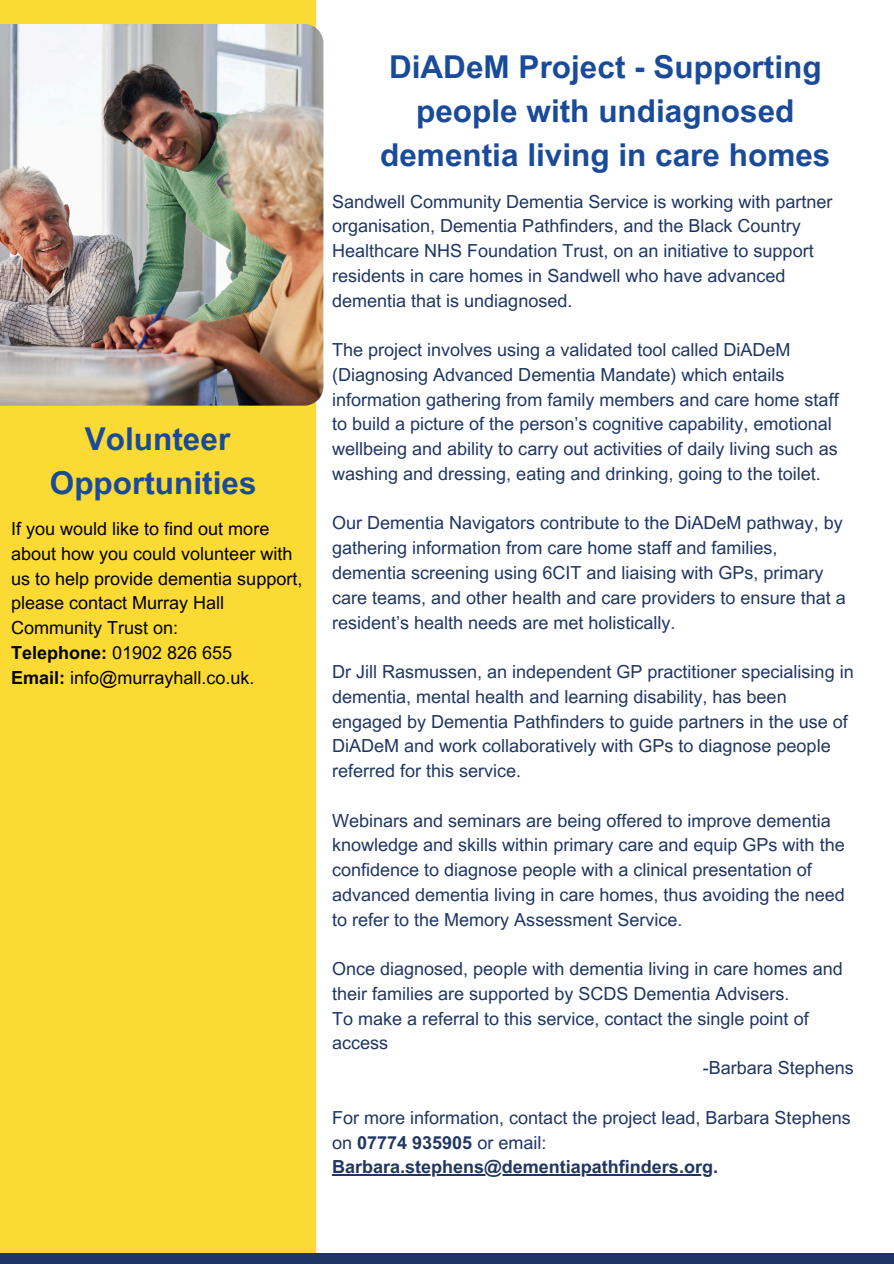
<style>
.page{position:relative;width:894px;height:1264px;background:#fff}
.page>*{position:absolute;margin:0;border:0;box-sizing:border-box;transform-origin:0 0}
.t1{font:700 31.5px/43.8px "Arial MT Pro";color:#1a4b9a;text-align:center}
.t2{font:18px/24.8px "Arial MT Pro";color:#1f3664}
.t3{font:18px/24.8px "Arial MT Pro";color:#000}
.t4{font:700 18px "Arial MT Pro";color:#1f3664}
.s1{font-weight:700}
</style>
<div class="page">
<div style="left:0;top:0;width:324px;height:1253px;background:#fbdb33"></div>
<div style="left:0;top:1253px;width:893px;height:10px;background:#1f3664"></div>
<img style="left:0;top:24px;width:323px;height:381px">
<hr style="left:332px;top:1174px;width:380px;height:1px;background:#1f3664">
<p class="t1" style="left:50px;top:421px;width:208px">Volunteer<br>Opportunities</p>
<p class="t3" style="left:11px;top:518px;width:293px">If you would like to find out more about how you could volunteer with us to help provide dementia support, please contact Murray Hall<br>Community Trust on:</p>
<p class="t3" style="left:11px;top:642px;width:223px"><span class="s1">Telephone:</span> 01902 826 655</p>
<p class="t3" style="left:11px;top:667px;width:245px"><span class="s1">Email:</span> info@murrayhall.co.uk.</p>
<p class="t1" style="left:380px;top:49px;width:451px">DiADeM Project - Supporting people with undiagnosed dementia living in care homes</p>
<h1 class="t2" style="left:332px;top:191px;width:502px">Sandwell Community Dementia Service is working with partner organisation, Dementia Pathfinders, and the Black Country Healthcare NHS Foundation Trust, on an initiative to support residents in care homes in Sandwell who have advanced dementia that is undiagnosed.</h1>
<p class="t2" style="left:332px;top:340px;width:508px">The project involves using a validated tool called DiADeM (Diagnosing Advanced Dementia Mandate) which entails information gathering from family members and care home staff to build a picture of the person’s cognitive capability, emotional wellbeing and ability to carry out activities of daily living such as washing and dressing, eating and drinking, going to the toilet.</p>
<p class="t2" style="left:332px;top:513px;width:515px">Our Dementia Navigators contribute to the DiADeM pathway, by gathering information from care home staff and families, dementia screening using 6CIT and liaising with GPs, primary care teams, and other health and care providers to ensure that a resident’s health needs are met holistically.</p>
<p class="t2" style="left:332px;top:661px;width:523px">Dr Jill Rasmussen, an independent GP practitioner specialising in dementia, mental health and learning disability, has been engaged by Dementia Pathfinders to guide partners in the use of DiADeM and work collaboratively with GPs to diagnose people referred for this service.</p>
<h1 class="t2" style="left:332px;top:810px;width:514px">Webinars and seminars are being offered to improve dementia knowledge and skills within primary care and equip GPs with the confidence to diagnose people with a clinical presentation of advanced dementia living in care homes, thus avoiding the need to refer to the Memory Assessment Service.</h1>
<p class="t2" style="left:332px;top:958px;width:512px">Once diagnosed, people with dementia living in care homes and their families are supported by SCDS Dementia Advisers.</p>
<p class="t2" style="left:332px;top:1008px;width:478px">To make a referral to this service, contact the single point of access</p>
<p class="t2" style="left:702px;top:1057px;width:153px">-Barbara Stephens</p>
<p class="t2" style="left:332px;top:1107px;width:520px">For more information, contact the project lead, Barbara Stephens on <span class="s1">07774 935905</span> or email:</p>
<p class="t4" style="left:332px;top:1160px;width:387px">Barbara.stephens@dementiapathfinders.org.</p>
</div>
